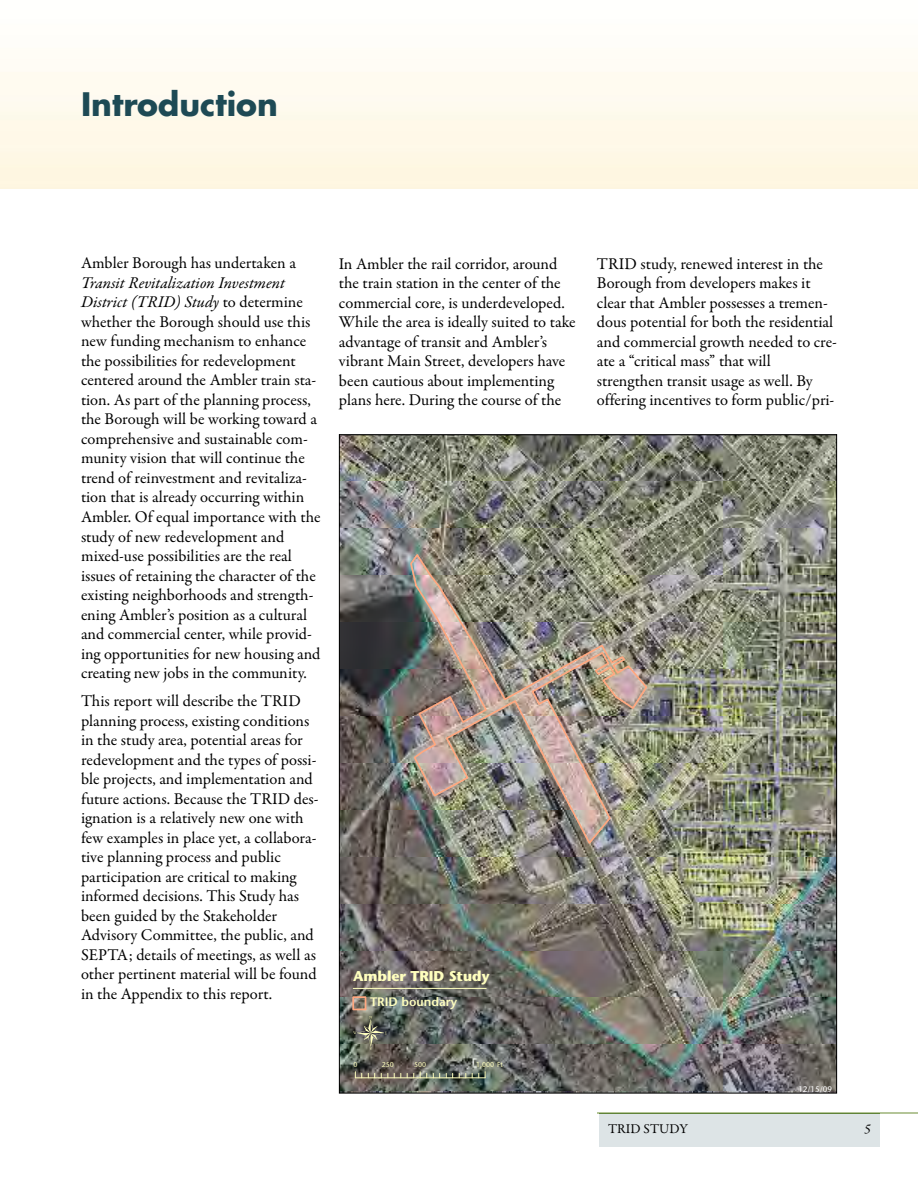
<style>
.page{position:relative;width:918px;height:1188px;background:#fff}
.page>*{position:absolute;margin:0;border:0;box-sizing:border-box;transform-origin:0 0}
.t1{font:700 31.5px "Futura";color:#1d4a55}
.t2{font:16.5px/19.5px "Garamond Premr Pro";color:#000}
.t3{font:700 14.25px "Stone Sans";letter-spacing:-.005em;color:#ffffbe}
.t4{font:13.5px "Garamond Premr Pro";letter-spacing:.01em;color:#000}
.t5{font:italic 13.5px "Garamond Premr Pro";color:#000}
.t6{font:600 12.3px "Stone Sans";color:#ffffbe}
.t7{font:8.1px "Stone Sans";color:#fff}
.t8{font:7.05px "Stone Sans";color:#ffffbe}
.s1{font-style:italic}
</style>
<div class="page">
<img style="left:341px;top:436px;width:494px;height:656px">
<svg style="left:355px;top:1072px;width:7px;height:5px"></svg>
<svg style="left:368px;top:1073px;width:7px;height:4px"></svg>
<svg style="left:388px;top:1073px;width:7px;height:4px"></svg>
<svg style="left:401px;top:1073px;width:7px;height:4px"></svg>
<svg style="left:414px;top:1072px;width:13px;height:5px"></svg>
<svg style="left:433px;top:1073px;width:7px;height:4px"></svg>
<svg style="left:446px;top:1073px;width:7px;height:4px"></svg>
<svg style="left:466px;top:1073px;width:7px;height:4px"></svg>
<svg style="left:479px;top:1072px;width:7px;height:6px"></svg>
<hr style="left:355px;top:1077px;width:130px;height:1px;background:#ffffbe">
<svg style="left:353px;top:1016px;width:34px;height:34px"></svg>
<div style="left:352px;top:996px;width:14px;height:14px;border:2px solid #ffa77f"></div>
<hr style="left:353px;top:988px;width:133px;height:1px;background:#ffffbe">
<hr style="left:597px;top:1113px;width:321px;height:1px;background:#6b8d33">
<div style="left:599px;top:1113px;width:281px;height:34px;background:#dde4e6"></div>
<hr style="left:599px;top:1113px;width:281px;height:1px;background:#5f8338">
<h1 class="t1" style="left:81px;top:90px;width:198px">Introduction</h1>
<p class="t2" style="left:81px;top:255px;width:216px">Ambler Borough has undertaken a</p>
<p class="t2" style="left:81px;top:274px;width:241px"><span class="s1">Transit Revitalization Investment District (TRID) Study</span> to determine whether the Borough should use this new funding mechanism to enhance the possibilities for redevelopment centered around the Ambler train sta&shy;tion. As part of the planning process, the Borough will be working toward a comprehensive and sustainable com&shy;munity vision that will continue the trend of reinvestment and revitaliza&shy;tion that is already occurring within Ambler. Of equal importance with the study of new redevelopment and mixed-use possibilities are the real issues of retaining the character of the existing neighborhoods and strength&shy;ening Ambler’s position as a cultural and commercial center, while provid&shy;ing opportunities for new housing and creating new jobs in the community.</p>
<p class="t2" style="left:81px;top:693px;width:239px">This report will describe the TRID planning process, existing conditions in the study area, potential areas for redevelopment and the types of possi&shy;ble projects, and implementation and future actions. Because the TRID des&shy;ignation is a relatively new one with few examples in place yet, a collabora&shy;tive planning process and public participation are critical to making informed decisions. This Study has been guided by the Stakeholder Advisory Committee, the public, and SEPTA; details of meetings, as well as other pertinent material will be found in the Appendix to this report.</p>
<p class="t2" style="left:339px;top:255px;width:238px">In Ambler the rail corridor, around the train station in the center of the commercial core, is underdeveloped.<br>While the area is ideally suited to take advantage of transit and Ambler’s vibrant Main Street, developers have been cautious about implementing plans here. During the course of the</p>
<p class="t2" style="left:597px;top:255px;width:242px">TRID study, renewed interest in the Borough from developers makes it clear that Ambler possesses a tremen&shy;dous potential for both the residential and commercial growth needed to cre&shy;ate a “critical mass” that will strengthen transit usage as well. By offering incentives to form public/pri-</p>
<p class="t3" style="left:353px;top:968px;width:138px">Ambler TRID Study</p>
<p class="t6" style="left:370px;top:995px;width:89px">TRID boundary</p>
<p class="t8" style="left:353px;top:1061px;width:6px">0</p>
<p class="t8" style="left:414px;top:1061px;width:14px">500</p>
<p class="t8" style="left:382px;top:1061px;width:14px">250</p>
<p class="t8" style="left:476px;top:1061px;width:28px">1,000 Ft</p>
<p class="t7" style="left:798px;top:1084px;width:35px">12/15/09</p>
<p class="t4" style="left:608px;top:1123px;width:81px">TRID STUDY</p>
<p class="t5" style="left:864px;top:1123px;width:8px">5</p>
</div>
